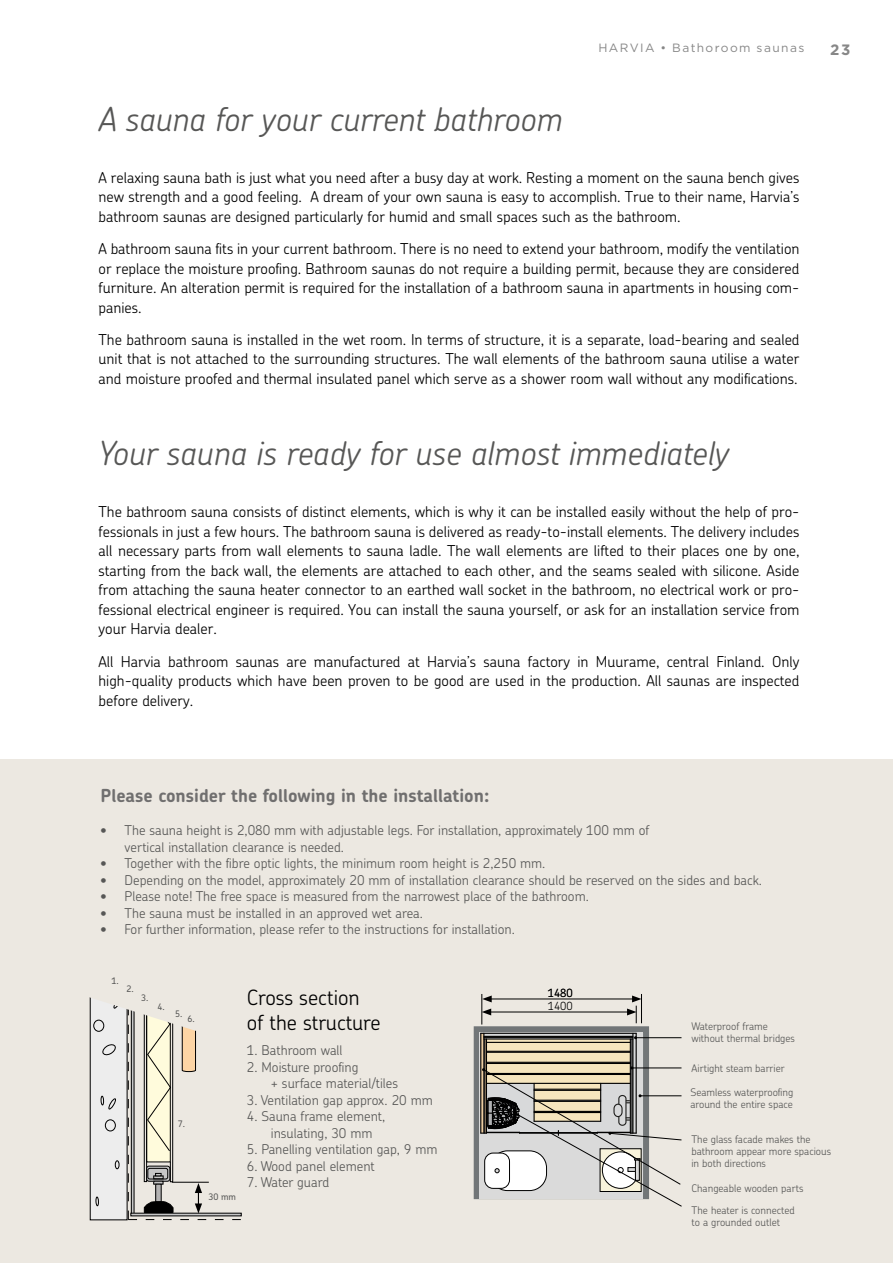
<style>
.page{position:relative;width:893px;height:1263px;background:#fff}
.page>*{position:absolute;margin:0;border:0;box-sizing:border-box;transform-origin:0 0}
.t1{font:italic 300 33px "Chevin Pro";color:#575756}
.t2{font:300 21px/25.5px "Chevin Pro";color:#000}
.t3{font:700 18px "Chevin Pro";color:#706f6f}
.t4{font:300 15px/19.5px "Chevin Pro";color:#000;text-align:justify}
.t5{font:700 15px "Gotham";color:#878787}
.t6{font:300 13.5px/16.5px "Chevin Pro";color:#575756}
.t7{font:12px "Gotham";letter-spacing:.12em;color:#878787}
.t8{font:300 11.25px/13px "Chevin Pro";color:#000}
.t9{font:300 10.5px/12px "Chevin Pro";color:#575756}
.t10{font:500 9px "Chevin Pro";color:#575756}
</style>
<div class="page">
<div style="left:0;top:759px;width:893px;height:504px;background:#ece8e1"></div>
<div style="left:474px;top:1026px;width:175px;height:173px;border:6px solid #727678"></div>
<hr style="left:480px;top:1033px;width:1px;height:100px;background:#000">
<hr style="left:489px;top:1012px;width:140px;height:1px;background:#000">
<svg style="left:483px;top:1008px;width:8px;height:7px"></svg>
<hr style="left:482px;top:994px;width:1px;height:30px;background:#000">
<hr style="left:489px;top:998px;width:145px;height:1px;background:#000">
<svg style="left:482px;top:995px;width:10px;height:7px"></svg>
<svg style="left:627px;top:994px;width:15px;height:29px"></svg>
<svg style="left:481px;top:1033px;width:201px;height:174px"></svg>
<svg style="left:89px;top:997px;width:153px;height:223px"></svg>
<p class="t7" style="left:598px;top:40px;width:207px">HARVIA • Bathoroom saunas</p>
<p class="t5" style="left:830px;top:39px;width:22px">23</p>
<h1 class="t1" style="left:99px;top:97px;width:465px">A sauna for your current bathroom</h1>
<p class="t4" style="left:99px;top:167px;width:702px">A relaxing sauna bath is just what you need after a busy day at work. Resting a moment on the sauna bench gives new strength and a good feeling. A dream of your own sauna is easy to accomplish. True to their name, Harvia’s bathroom saunas are designed particularly for humid and small spaces such as the bathroom.</p>
<p class="t4" style="left:99px;top:238px;width:702px">A bathroom sauna fits in your current bathroom. There is no need to extend your bathroom, modify the ventilation or replace the moisture proofing. Bathroom saunas do not require a building permit, because they are considered furniture. An alteration permit is required for the installation of a bathroom sauna in apartments in housing com&shy;panies.</p>
<p class="t4" style="left:99px;top:329px;width:702px">The bathroom sauna is installed in the wet room. In terms of structure, it is a separate, load-bearing and sealed unit that is not attached to the surrounding structures. The wall elements of the bathroom sauna utilise a water and moisture proofed and thermal insulated panel which serve as a shower room wall without any modifications.</p>
<h1 class="t1" style="left:99px;top:431px;width:631px">Your sauna is ready for use almost immediately</h1>
<p class="t4" style="left:99px;top:502px;width:702px">The bathroom sauna consists of distinct elements, which is why it can be installed easily without the help of pro&shy;fessionals in just a few hours. The bathroom sauna is delivered as ready-to-install elements. The delivery includes all necessary parts from wall elements to sauna ladle. The wall elements are lifted to their places one by one, starting from the back wall, the elements are attached to each other, and the seams sealed with silicone. Aside from attaching the sauna heater connector to an earthed wall socket in the bathroom, no electrical work or pro&shy;fessional electrical engineer is required. You can install the sauna yourself, or ask for an installation service from your Harvia dealer.</p>
<p class="t4" style="left:99px;top:651px;width:702px">All Harvia bathroom saunas are manufactured at Harvia’s sauna factory in Muurame, central Finland. Only high-quality products which have been proven to be good are used in the production. All saunas are inspected before delivery.</p>
<p class="t3" style="left:101px;top:784px;width:390px">Please consider the following in the installation:</p>
<p class="t6" style="left:125px;top:821px;width:526px;text-indent:-24px">• The sauna height is 2,080 mm with adjustable legs. For installation, approximately 100 mm of vertical installation clearance is needed.</p>
<p class="t6" style="left:101px;top:854px;width:446px">• Together with the fibre optic lights, the minimum room height is 2,250 mm.</p>
<p class="t6" style="left:101px;top:871px;width:663px">• Depending on the model, approximately 20 mm of installation clearance should be reserved on the sides and back.</p>
<p class="t6" style="left:101px;top:887px;width:490px">• Please note! The free space is measured from the narrowest place of the bathroom.</p>
<p class="t6" style="left:101px;top:904px;width:324px">• The sauna must be installed in an approved wet area.</p>
<p class="t6" style="left:101px;top:920px;width:416px">• For further information, please refer to the instructions for installation.</p>
<p class="t10" style="left:112px;top:974px;width:9px">1.</p>
<p class="t10" style="left:127px;top:983px;width:9px">2.</p>
<p class="t10" style="left:141px;top:991px;width:9px">3.</p>
<p class="t10" style="left:157px;top:1001px;width:9px">4.</p>
<p class="t10" style="left:175px;top:1007px;width:9px">5.</p>
<p class="t10" style="left:187px;top:1012px;width:9px">6.</p>
<p class="t10" style="left:178px;top:1117px;width:9px">7.</p>
<p class="t10" style="left:208px;top:1190px;width:29px">30 mm</p>
<h2 class="t2" style="left:247px;top:984px;width:135px">Cross section of the structure</h2>
<p class="t6" style="left:247px;top:1041px;width:97px">1. Bathroom wall</p>
<p class="t6" style="left:271px;top:1058px;width:129px;text-indent:-24px">2. Moisture proofing<br>+ surface material/tiles</p>
<p class="t6" style="left:247px;top:1091px;width:187px">3. Ventilation gap approx. 20 mm</p>
<p class="t6" style="left:271px;top:1107px;width:116px;text-indent:-24px">4. Sauna frame element, insulating, 30 mm</p>
<p class="t6" style="left:247px;top:1140px;width:192px">5. Panelling ventilation gap, 9 mm</p>
<p class="t6" style="left:247px;top:1157px;width:129px">6. Wood panel element</p>
<p class="t6" style="left:247px;top:1173px;width:84px">7. Water guard</p>
<p class="t8" style="left:548px;top:986px;width:27px">1480<br>1400</p>
<p class="t9" style="left:691px;top:1020px;width:105px">Waterproof frame without thermal bridges</p>
<p class="t9" style="left:691px;top:1061px;width:95px">Airtight steam barrier</p>
<p class="t9" style="left:690px;top:1086px;width:105px">Seamless waterproofing around the entire space</p>
<p class="t9" style="left:691px;top:1133px;width:141px">The glass facade makes the bathroom appear more spacious in both directions</p>
<p class="t9" style="left:692px;top:1204px;width:105px">The heater is connected to a grounded outlet</p>
<p class="t9" style="left:691px;top:1182px;width:114px">Changeable wooden parts</p>
</div>
